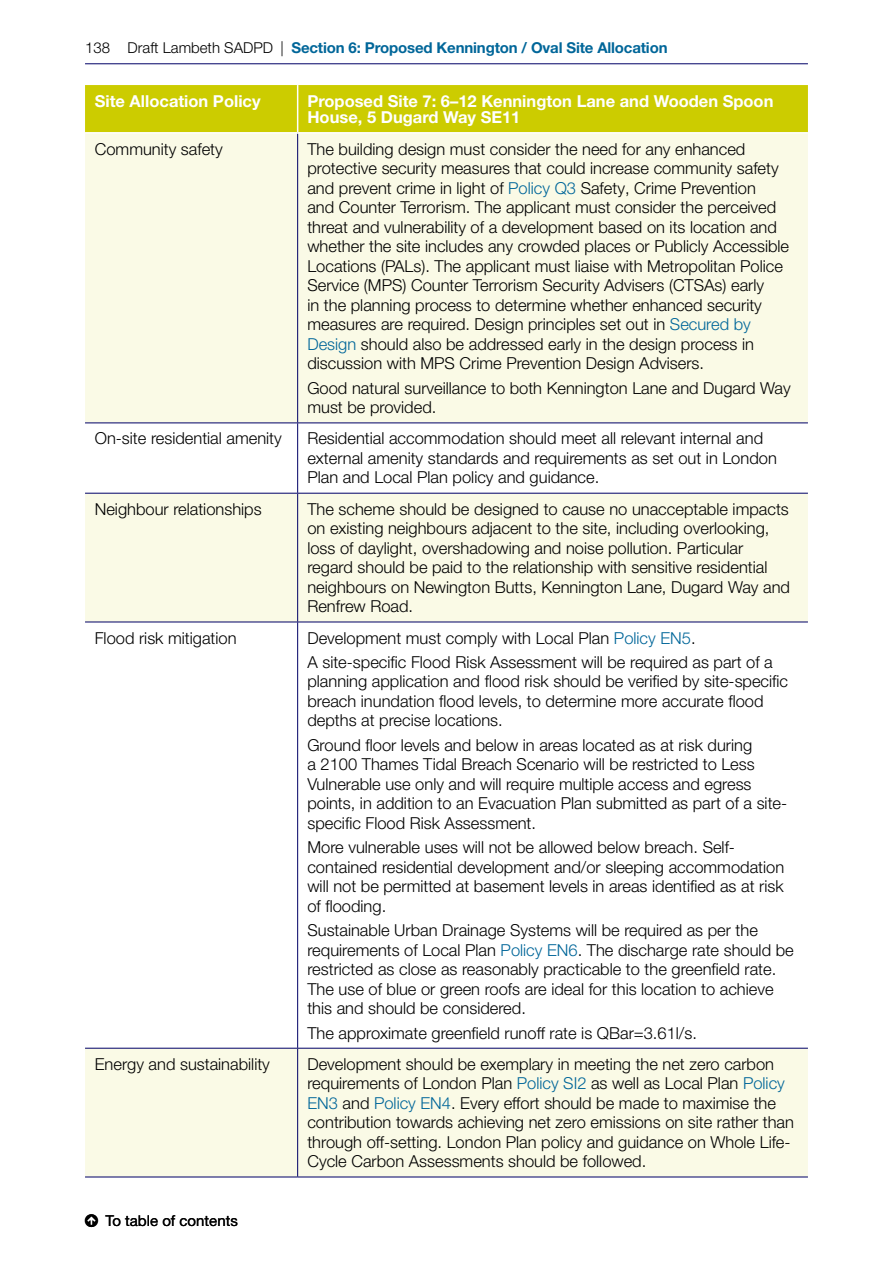
<style>
.page{position:relative;width:893px;height:1263px;background:#fff}
.page>*{position:absolute;margin:0;border:0;box-sizing:border-box;transform-origin:0 0}
.t1{font:300 16.5px/19.5px "Helvetica Neue LT Pro";color:#000}
.t2{font:700 16.5px/16.5px "Helvetica Neue LT Pro";color:#fff}
.t3{font:700 15px "Helvetica Neue LT Pro";letter-spacing:-.01em;color:#069}
.t4{font:15px "Helvetica Neue LT Pro";color:#000}
.s1{font-weight:300;color:#000}
.s2{color:#069}
</style>
<div class="page">
<hr style="left:85px;top:63px;width:723px;height:1px;background:#006">
<div style="left:85px;top:85px;width:723px;height:47px;background:#cc0"></div>
<div style="left:85px;top:134px;width:723px;height:1042px;background:#fafae6"></div>
<svg style="left:85px;top:423px;width:723px;height:625px"></svg>
<hr style="left:297px;top:134px;width:1px;height:288px;background:#006">
<hr style="left:85px;top:422px;width:213px;height:1px;background:#006">
<hr style="left:298px;top:422px;width:510px;height:1px;background:#006">
<hr style="left:297px;top:423px;width:1px;height:70px;background:#006">
<hr style="left:85px;top:493px;width:213px;height:1px;background:#006">
<hr style="left:298px;top:493px;width:510px;height:1px;background:#006">
<hr style="left:297px;top:494px;width:1px;height:128px;background:#006">
<hr style="left:85px;top:622px;width:213px;height:1px;background:#006">
<hr style="left:298px;top:622px;width:510px;height:1px;background:#006">
<hr style="left:297px;top:622px;width:1px;height:426px;background:#006">
<hr style="left:85px;top:1048px;width:213px;height:1px;background:#006">
<hr style="left:298px;top:1048px;width:510px;height:1px;background:#006">
<hr style="left:297px;top:1048px;width:1px;height:128px;background:#006">
<hr style="left:85px;top:1176px;width:213px;height:1px;background:#006">
<hr style="left:298px;top:1176px;width:510px;height:1px;background:#006">
<hr style="left:297px;top:85px;width:1px;height:47px;background:#fff">
<p class="t3" style="left:85px;top:39px;width:584px"><span class="s1">138 Draft Lambeth SADPD |</span> Section 6: Proposed Kennington / Oval Site Allocation</p>
<p class="t2" style="left:95px;top:92px;width:167px">Site Allocation Policy</p>
<p class="t2" style="left:307px;top:92px;width:468px">Proposed Site 7: 6–12 Kennington Lane and Wooden Spoon<br>House, 5 Dugard Way SE11</p>
<p class="t1" style="left:95px;top:139px;width:130px">Community safety</p>
<p class="t1" style="left:307px;top:139px;width:483px">The building design must consider the need for any enhanced protective security measures that could increase community safety and prevent crime in light of <span class="s2">Policy Q3</span> Safety, Crime Prevention<br>and Counter Terrorism. The applicant must consider the perceived threat and vulnerability of a development based on its location and whether the site includes any crowded places or Publicly Accessible Locations (PALs). The applicant must liaise with Metropolitan Police Service (MPS) Counter Terrorism Security Advisers (CTSAs) early<br>in the planning process to determine whether enhanced security measures are required. Design principles set out in <span class="s2">Secured by Design</span> should also be addressed early in the design process in discussion with MPS Crime Prevention Design Advisers.</p>
<p class="t1" style="left:307px;top:378px;width:485px">Good natural surveillance to both Kennington Lane and Dugard Way must be provided.</p>
<p class="t1" style="left:95px;top:428px;width:189px">On-site residential amenity</p>
<p class="t1" style="left:307px;top:428px;width:471px">Residential accommodation should meet all relevant internal and external amenity standards and requirements as set out in London<br>Plan and Local Plan policy and guidance.</p>
<p class="t1" style="left:95px;top:499px;width:168px">Neighbour relationships</p>
<p class="t1" style="left:307px;top:499px;width:484px">The scheme should be designed to cause no unacceptable impacts on existing neighbours adjacent to the site, including overlooking, loss of daylight, overshadowing and noise pollution. Particular regard should be paid to the relationship with sensitive residential neighbours on Newington Butts, Kennington Lane, Dugard Way and Renfrew Road.</p>
<p class="t1" style="left:95px;top:628px;width:143px">Flood risk mitigation</p>
<p class="t1" style="left:307px;top:625px;width:467px;line-height:24.3px">Development must comply with Local Plan <span class="s2">Policy EN5</span>.<br>A site-specific Flood Risk Assessment will be required as part of a</p>
<p class="t1" style="left:307px;top:671px;width:482px">planning application and flood risk should be verified by site-specific breach inundation flood levels, to determine more accurate flood depths at precise locations.</p>
<p class="t1" style="left:307px;top:735px;width:481px">Ground floor levels and below in areas located as at risk during<br>a 2100 Thames Tidal Breach Scenario will be restricted to Less Vulnerable use only and will require multiple access and egress points, in addition to an Evacuation Plan submitted as part of a site&shy;specific Flood Risk Assessment.</p>
<p class="t1" style="left:307px;top:837px;width:478px">More vulnerable uses will not be allowed below breach. Self&shy;contained residential development and/or sleeping accommodation will not be permitted at basement levels in areas identified as at risk of flooding.</p>
<p class="t1" style="left:307px;top:920px;width:488px">Sustainable Urban Drainage Systems will be required as per the requirements of Local Plan <span class="s2">Policy EN6</span>. The discharge rate should be restricted as close as reasonably practicable to the greenfield rate.<br>The use of blue or green roofs are ideal for this location to achieve this and should be considered.</p>
<p class="t1" style="left:307px;top:1022px;width:391px">The approximate greenfield runoff rate is QBar=3.61l/s.</p>
<p class="t1" style="left:95px;top:1054px;width:177px">Energy and sustainability</p>
<p class="t1" style="left:307px;top:1054px;width:488px">Development should be exemplary in meeting the net zero carbon requirements of London Plan <span class="s2">Policy SI2</span> as well as Local Plan <span class="s2">Policy EN3</span> and <span class="s2">Policy EN4</span>. Every effort should be made to maximise the contribution towards achieving net zero emissions on site rather than through off-setting. London Plan policy and guidance on Whole Life-Cycle Carbon Assessments should be followed.</p>
<p class="t4" style="left:105px;top:1211px;width:134px">To table of contents</p>
</div>
